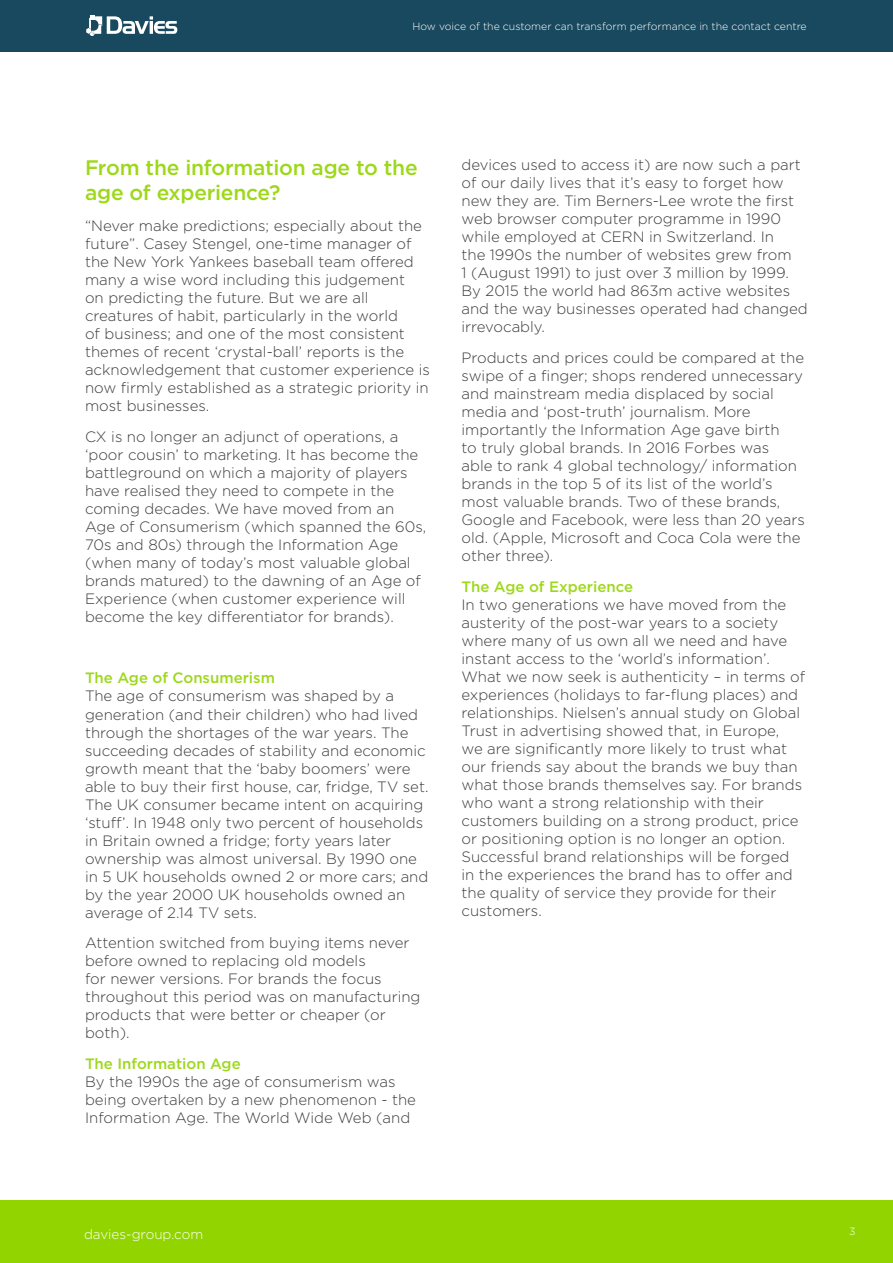
<style>
.page{position:relative;width:893px;height:1263px;background:#fff}
.page>*{position:absolute;margin:0;border:0;box-sizing:border-box;transform-origin:0 0}
.t1{font:500 21px/25.2px "Gotham";letter-spacing:-.01em;color:#9dd81a}
.t2{font:300 15px/18px "Gotham";color:#3c3c3b}
.t3{font:500 15px "Gotham";color:#9dd81a}
.t4{font:300 13.5px "Gotham";color:#fff}
.t5{font:300 10.5px "Gotham";color:#fff}
</style>
<div class="page">
<div style="left:0;top:0;width:893px;height:51px;background:#19495e"></div>
<svg style="left:86px;top:15px;width:91px;height:21px"></svg>
<div style="left:0;top:1200px;width:893px;height:63px;background:#92d400"></div>
<p class="t5" style="left:412px;top:20px;width:396px">How voice of the customer can transform performance in the contact centre</p>
<h1 class="t1" style="left:85px;top:155px;width:334px">From the information age to the age of experience?</h1>
<p class="t2" style="left:85px;top:216px;width:346px">“Never make predictions; especially about the future”. Casey Stengel, one-time manager of the New York Yankees baseball team offered many a wise word including this judgement<br>on predicting the future. But we are all creatures of habit, particularly in the world<br>of business; and one of the most consistent themes of recent ‘crystal-ball’ reports is the acknowledgement that customer experience is now firmly established as a strategic priority in most businesses.</p>
<p class="t2" style="left:85px;top:427px;width:343px">CX is no longer an adjunct of operations, a ‘poor cousin’ to marketing. It has become the battleground on which a majority of players have realised they need to compete in the coming decades. We have moved from an Age of Consumerism (which spanned the 60s, 70s and 80s) through the Information Age (when many of today’s most valuable global brands matured) to the dawning of an Age of Experience (when customer experience will become the key differentiator for brands).</p>
<p class="t3" style="left:85px;top:668px;width:191px">The Age of Consumerism</p>
<p class="t2" style="left:85px;top:687px;width:345px">The age of consumerism was shaped by a generation (and their children) who had lived through the shortages of the war years. The succeeding decades of stability and economic growth meant that the ‘baby boomers’ were able to buy their first house, car, fridge, TV set.<br>The UK consumer became intent on acquiring ‘stuff’. In 1948 only two percent of households in Britain owned a fridge; forty years later ownership was almost universal. By 1990 one in 5 UK households owned 2 or more cars; and by the year 2000 UK households owned an average of 2.14 TV sets.</p>
<p class="t2" style="left:85px;top:933px;width:337px">Attention switched from buying items never before owned to replacing old models<br>for newer versions. For brands the focus throughout this period was on manufacturing products that were better or cheaper (or both).</p>
<p class="t3" style="left:85px;top:1054px;width:157px">The Information Age</p>
<p class="t2" style="left:85px;top:1072px;width:332px">By the 1990s the age of consumerism was being overtaken by a new phenomenon - the<br>Information Age. The World Wide Web (and</p>
<p class="t2" style="left:461px;top:156px;width:348px">devices used to access it) are now such a part of our daily lives that it’s easy to forget how new they are. Tim Berners-Lee wrote the first web browser computer programme in 1990 while employed at CERN in Switzerland. In<br>the 1990s the number of websites grew from<br>1 (August 1991) to just over 3 million by 1999.<br>By 2015 the world had 863m active websites and the way businesses operated had changed irrevocably.</p>
<p class="t2" style="left:461px;top:348px;width:345px">Products and prices could be compared at the swipe of a finger; shops rendered unnecessary and mainstream media displaced by social media and ‘post-truth’ journalism. More importantly the Information Age gave birth<br>to truly global brands. In 2016 Forbes was<br>able to rank 4 global technology/ information brands in the top 5 of its list of the world’s most valuable brands. Two of these brands, Google and Facebook, were less than 20 years old. (Apple, Microsoft and Coca Cola were the other three).</p>
<p class="t3" style="left:461px;top:577px;width:173px">The Age of Experience</p>
<p class="t2" style="left:461px;top:595px;width:345px">In two generations we have moved from the austerity of the post-war years to a society where many of us own all we need and have instant access to the ‘world’s information’.<br>What we now seek is authenticity – in terms of experiences (holidays to far-flung places) and relationships. Nielsen’s annual study on Global Trust in advertising showed that, in Europe,<br>we are significantly more likely to trust what our friends say about the brands we buy than what those brands themselves say. For brands who want a strong relationship with their customers building on a strong product, price or positioning option is no longer an option.<br>Successful brand relationships will be forged in the experiences the brand has to offer and the quality of service they provide for their customers.</p>
<p class="t4" style="left:84px;top:1225px;width:121px">davies-group.com</p>
<p class="t5" style="left:849px;top:1225px;width:8px">3</p>
</div>
